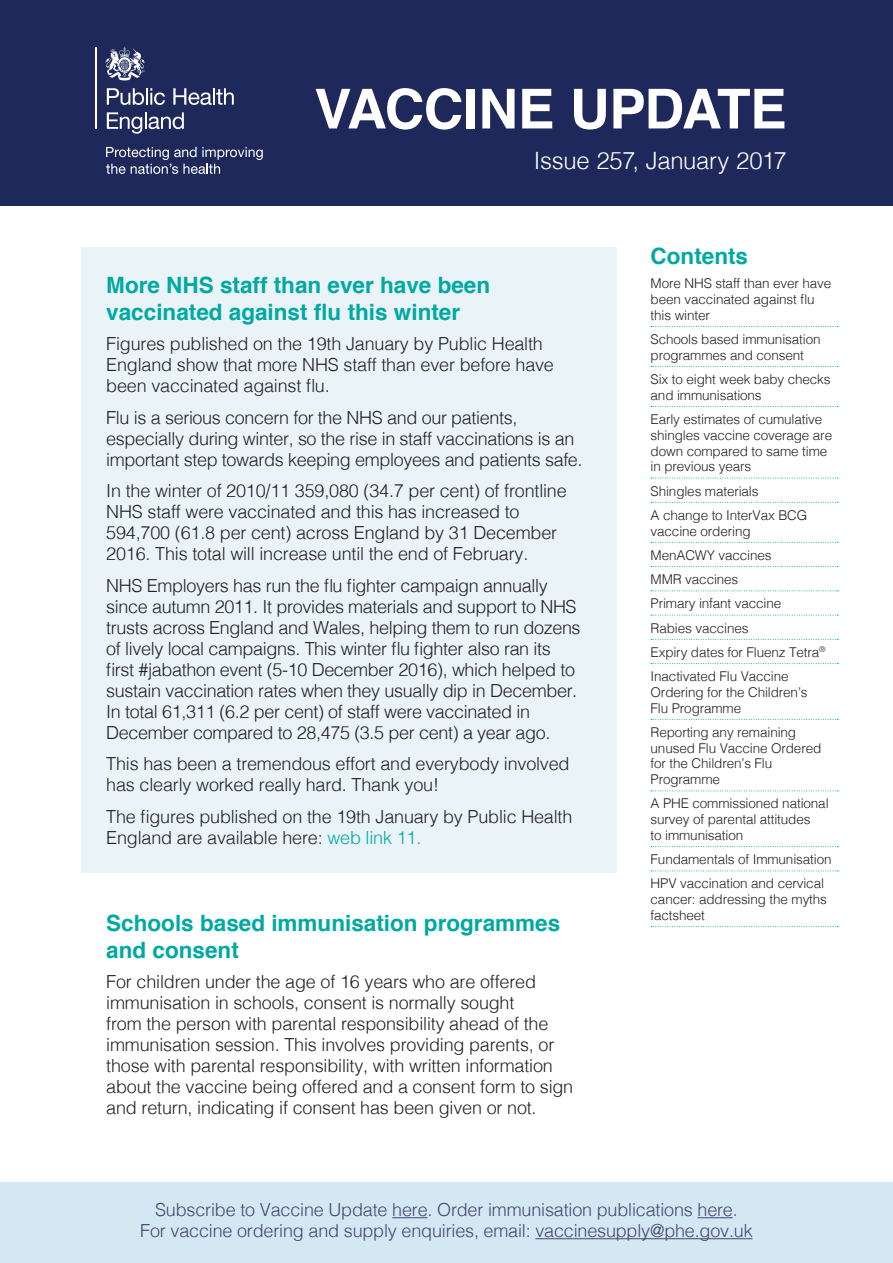
<style>
.page{position:relative;width:893px;height:1263px;background:#fff}
.page>*{position:absolute;margin:0;border:0;box-sizing:border-box;transform-origin:0 0}
.t1{font:700 55.05px "Helvetica";letter-spacing:-.015em;color:#fff}
.date_issue{font:300 23.85px "Helvetica";letter-spacing:-.01em;color:#fff}
.t2{font:700 22.5px/27px "Helvetica";color:#00a9a2}
.Body{font:300 18px/21px "Helvetica";letter-spacing:-.01em;color:#231f20}
.t3{font:300 18px "Helvetica";letter-spacing:-.01em;color:#44456f}
.t4{font:300 13.5px/15.8px "Helvetica";letter-spacing:-.01em;color:#231f20}
.s1{color:#00a9a2}
</style>
<div class="page">
<div style="left:0;top:1182px;width:893px;height:81px;background:#d4e8f3"></div>
<hr style="left:392px;top:1217px;width:36px;height:1px;background:#44456f">
<hr style="left:697px;top:1217px;width:36px;height:1px;background:#44456f">
<hr style="left:535px;top:1238px;width:217px;height:1px;background:#44456f">
<div style="left:81px;top:247px;width:536px;height:625px;background:#e9f3f8"></div>
<div style="left:0;top:0;width:893px;height:206px;background:#1f285a"></div>
<hr style="left:95px;top:47px;width:2px;height:82px;background:#fff">
<svg style="left:107px;top:88px;width:58px;height:17px"></svg>
<svg style="left:173px;top:88px;width:61px;height:17px"></svg>
<svg style="left:107px;top:112px;width:77px;height:22px"></svg>
<svg style="left:105px;top:47px;width:40px;height:33px"></svg>
<svg style="left:106px;top:147px;width:157px;height:27px"></svg>
<svg style="left:651px;top:326px;width:187px;height:1px"></svg>
<svg style="left:651px;top:366px;width:187px;height:1px"></svg>
<svg style="left:651px;top:406px;width:187px;height:1px"></svg>
<svg style="left:651px;top:478px;width:187px;height:1px"></svg>
<svg style="left:651px;top:502px;width:187px;height:1px"></svg>
<svg style="left:651px;top:542px;width:187px;height:1px"></svg>
<svg style="left:651px;top:566px;width:187px;height:1px"></svg>
<svg style="left:651px;top:590px;width:187px;height:1px"></svg>
<svg style="left:651px;top:615px;width:187px;height:1px"></svg>
<svg style="left:651px;top:639px;width:187px;height:1px"></svg>
<svg style="left:651px;top:663px;width:187px;height:1px"></svg>
<svg style="left:651px;top:719px;width:187px;height:1px"></svg>
<svg style="left:651px;top:790px;width:187px;height:1px"></svg>
<svg style="left:651px;top:846px;width:187px;height:1px"></svg>
<svg style="left:651px;top:870px;width:187px;height:1px"></svg>
<svg style="left:651px;top:926px;width:187px;height:1px"></svg>
<p class="t1" style="left:314px;top:65px;width:474px">VACCINE UPDATE</p>
<p class="date_issue" style="left:534px;top:140px;width:254px">Issue 257, January 2017</p>
<p class="t2" style="left:106px;top:272px;width:385px">More NHS staff than ever have been vaccinated against flu this winter</p>
<p class="Body" style="left:106px;top:332px;width:449px">Figures published on the 19th January by Public Health<br>England show that more NHS staff than ever before have been vaccinated against flu.</p>
<p class="Body" style="left:106px;top:406px;width:478px">Flu is a serious concern for the NHS and our patients, especially during winter, so the rise in staff vaccinations is an important step towards keeping employees and patients safe.</p>
<p class="Body" style="left:106px;top:479px;width:462px">In the winter of 2010/11 359,080 (34.7 per cent) of frontline NHS staff were vaccinated and this has increased to 594,700 (61.8 per cent) across England by 31 December 2016. This total will increase until the end of February.</p>
<p class="Body" style="left:106px;top:574px;width:476px">NHS Employers has run the flu fighter campaign annually since autumn 2011. It provides materials and support to NHS trusts across England and Wales, helping them to run dozens of lively local campaigns. This winter flu fighter also ran its first #jabathon event (5-10 December 2016), which helped to sustain vaccination rates when they usually dip in December.<br>In total 61,311 (6.2 per cent) of staff were vaccinated in December compared to 28,475 (3.5 per cent) a year ago.</p>
<p class="Body" style="left:106px;top:752px;width:465px">This has been a tremendous effort and everybody involved has clearly worked really hard. Thank you!</p>
<p class="Body" style="left:106px;top:805px;width:468px">The figures published on the 19th January by Public Health<br>England are available here: <span class="s1">web link 11.</span></p>
<p class="t2" style="left:106px;top:910px;width:455px">Schools based immunisation programmes and consent</p>
<p class="Body" style="left:106px;top:970px;width:468px">For children under the age of 16 years who are offered immunisation in schools, consent is normally sought<br>from the person with parental responsibility ahead of the immunisation session. This involves providing parents, or those with parental responsibility, with written information about the vaccine being offered and a consent form to sign and return, indicating if consent has been given or not.</p>
<p class="t2" style="left:651px;top:242px;width:99px">Contents</p>
<p class="t4" style="left:651px;top:275px;width:182px">More NHS staff than ever have been vaccinated against flu this winter</p>
<p class="t4" style="left:651px;top:330px;width:171px">Schools based immunisation programmes and consent</p>
<p class="t4" style="left:651px;top:370px;width:182px">Six to eight week baby checks and immunisations</p>
<p class="t4" style="left:651px;top:410px;width:183px">Early estimates of cumulative shingles vaccine coverage are down compared to same time in previous years</p>
<p class="t4" style="left:651px;top:478px;width:158px;line-height:24.3px">Shingles materials<br>A change to InterVax BCG</p>
<p class="t4" style="left:651px;top:518px;width:176px;line-height:24.3px">vaccine ordering<br>MenACWY vaccines<br>MMR vaccines<br>Primary infant vaccine<br>Rabies vaccines<br>Expiry dates for Fluenz Tetra<sup>®<br></sup>Inactivated Flu Vaccine</p>
<p class="t4" style="left:651px;top:683px;width:159px">Ordering for the Children’s<br>Flu Programme</p>
<p class="t4" style="left:651px;top:723px;width:172px">Reporting any remaining unused Flu Vaccine Ordered for the Children’s Flu<br>Programme</p>
<p class="t4" style="left:651px;top:795px;width:180px">A PHE commissioned national survey of parental attitudes<br>to immunisation</p>
<p class="t4" style="left:651px;top:846px;width:182px;line-height:24.3px">Fundamentals of Immunisation<br>HPV vaccination and cervical</p>
<p class="t4" style="left:651px;top:890px;width:178px">cancer: addressing the myths factsheet</p>
<p class="t3" style="left:155px;top:1195px;width:584px">Subscribe to Vaccine Update here. Order immunisation publications here.</p>
<p class="t3" style="left:140px;top:1216px;width:614px">For vaccine ordering and supply enquiries, email: vaccinesupply@phe.gov.uk</p>
</div>
